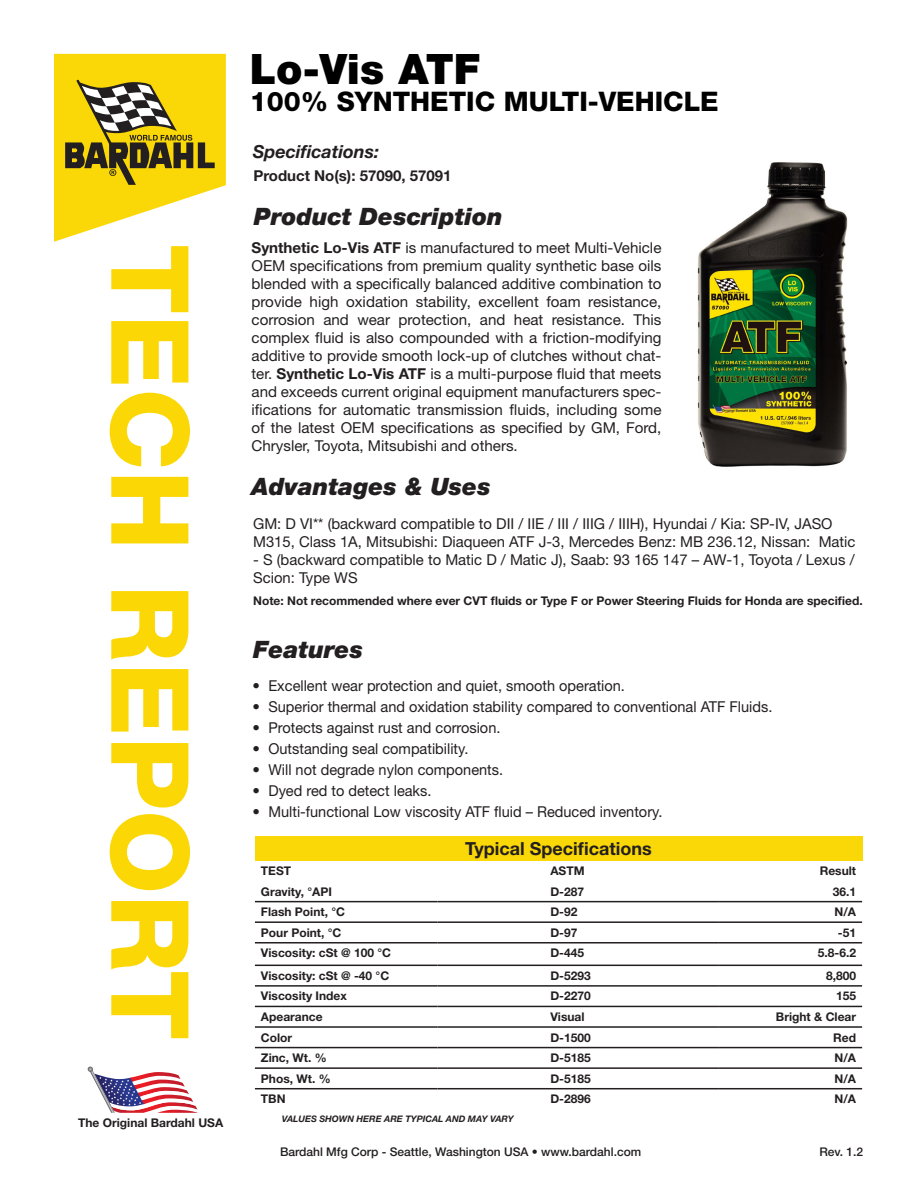
<style>
.page{position:relative;width:918px;height:1188px;background:#fff}
.page>*{position:absolute;margin:0;border:0;box-sizing:border-box;transform-origin:0 0}
.t1{font:800 108px "Helvetica Neue LT Std";color:#fbd805}
.t2{font:900 42px "Helvetica Neue LT Std";color:#000}
.t3{font:800 27px "Helvetica Neue LT Std";color:#000}
.t4{font:italic 900 24px "Helvetica Neue LT Std";color:#231f20}
.t5{font:700 18px "Helvetica Neue LT Std";color:#231f20}
.t6{font:italic 700 18px "Helvetica Neue LT Std";color:#231f20}
.t7{font:15px/18px "Helvetica Neue LT Std";color:#231f20}
.t8{font:700 15px "Helvetica Neue LT Std";color:#231f20}
.t9{font:700 12px "Helvetica Neue LT Std";color:#231f20}
.t10{font:500 12px "Helvetica Neue LT Std";color:#231f20}
.t11{font:italic 700 9px "Helvetica Neue LT Std";color:#231f20}
.s1{font-weight:700}
</style>
<div class="page">
<svg style="left:54px;top:54px;width:172px;height:188px"></svg>
<svg style="left:88px;top:1067px;width:110px;height:46px"></svg>
<div style="left:255px;top:836px;width:607px;height:25px;background:#fad706"></div>
<hr style="left:255px;top:901px;width:183px;height:1px;background:#231f20">
<hr style="left:438px;top:901px;width:280px;height:1px;background:#231f20">
<hr style="left:718px;top:901px;width:144px;height:1px;background:#231f20">
<hr style="left:255px;top:921px;width:183px;height:2px;background:#231f20">
<hr style="left:438px;top:921px;width:280px;height:2px;background:#231f20">
<hr style="left:718px;top:921px;width:144px;height:2px;background:#231f20">
<hr style="left:255px;top:942px;width:183px;height:2px;background:#231f20">
<hr style="left:438px;top:942px;width:280px;height:2px;background:#231f20">
<hr style="left:718px;top:942px;width:144px;height:2px;background:#231f20">
<hr style="left:255px;top:965px;width:183px;height:1px;background:#231f20">
<hr style="left:438px;top:965px;width:280px;height:1px;background:#231f20">
<hr style="left:718px;top:965px;width:144px;height:1px;background:#231f20">
<hr style="left:255px;top:985px;width:183px;height:2px;background:#231f20">
<hr style="left:438px;top:985px;width:280px;height:2px;background:#231f20">
<hr style="left:718px;top:985px;width:144px;height:2px;background:#231f20">
<hr style="left:255px;top:1006px;width:183px;height:1px;background:#231f20">
<hr style="left:438px;top:1006px;width:280px;height:1px;background:#231f20">
<hr style="left:718px;top:1006px;width:144px;height:1px;background:#231f20">
<hr style="left:255px;top:1026px;width:183px;height:2px;background:#231f20">
<hr style="left:438px;top:1026px;width:280px;height:2px;background:#231f20">
<hr style="left:718px;top:1026px;width:144px;height:2px;background:#231f20">
<hr style="left:255px;top:1047px;width:183px;height:1px;background:#231f20">
<hr style="left:438px;top:1047px;width:280px;height:1px;background:#231f20">
<hr style="left:718px;top:1047px;width:144px;height:1px;background:#231f20">
<hr style="left:255px;top:1067px;width:183px;height:2px;background:#231f20">
<hr style="left:438px;top:1067px;width:280px;height:2px;background:#231f20">
<hr style="left:718px;top:1067px;width:144px;height:2px;background:#231f20">
<hr style="left:255px;top:1088px;width:183px;height:1px;background:#231f20">
<hr style="left:438px;top:1088px;width:280px;height:1px;background:#231f20">
<hr style="left:718px;top:1088px;width:144px;height:1px;background:#231f20">
<img style="left:697px;top:162px;width:151px;height:305px">
<p class="t1" style="left:214px;top:244px;width:797px;rotate:90deg">TECH REPORT</p>
<p class="t9" style="left:78px;top:1115px;width:147px">The Original Bardahl USA</p>
<p class="t2" style="left:250px;top:44px;width:232px">Lo-Vis ATF</p>
<p class="t3" style="left:250px;top:86px;width:471px">100% SYNTHETIC MULTI-VEHICLE</p>
<p class="t6" style="left:253px;top:141px;width:128px">Specifications:</p>
<p class="t8" style="left:253px;top:166px;width:200px">Product No(s): 57090, 57091</p>
<p class="t4" style="left:254px;top:201px;width:250px">Product Description</p>
<p class="t7" style="left:252px;top:238px;width:411px;text-align:justify"><span class="s1">Synthetic Lo-Vis ATF</span> is manufactured to meet Multi-Vehicle OEM specifications from premium quality synthetic base oils blended with a specifically balanced additive combination to provide high oxidation stability, excellent foam resistance, corrosion and wear protection, and heat resistance. This complex fluid is also compounded with a friction-modifying additive to provide smooth lock-up of clutches without chat&shy;ter. <span class="s1">Synthetic Lo-Vis ATF</span> is a multi-purpose fluid that meets and exceeds current original equipment manufacturers spec&shy;ifications for automatic transmission fluids, including some of the latest OEM specifications as specified by GM, Ford, Chrysler, Toyota, Mitsubishi and others.</p>
<p class="t4" style="left:252px;top:472px;width:241px">Advantages &amp; Uses</p>
<p class="t7" style="left:253px;top:514px;width:604px">GM: D VI** (backward compatible to DII / IIE / III / IIIG / IIIH), Hyundai / Kia: SP-IV, JASO<br>M315, Class 1A, Mitsubishi: Diaqueen ATF J-3, Mercedes Benz: MB 236.12, Nissan: Matic</p>
<p class="t7" style="left:253px;top:550px;width:603px">- S (backward compatible to Matic D / Matic J), Saab: 93 165 147 – AW-1, Toyota / Lexus /<br>Scion: Type WS</p>
<p class="t9" style="left:253px;top:593px;width:611px">Note: Not recommended where ever CVT fluids or Type F or Power Steering Fluids for Honda are specified.</p>
<p class="t4" style="left:253px;top:635px;width:111px">Features</p>
<p class="t7" style="left:253px;top:677px;width:374px">• Excellent wear protection and quiet, smooth operation.</p>
<p class="t7" style="left:253px;top:698px;width:521px">• Superior thermal and oxidation stability compared to conventional ATF Fluids.</p>
<p class="t7" style="left:253px;top:719px;width:249px">• Protects against rust and corrosion.</p>
<p class="t7" style="left:253px;top:740px;width:217px">• Outstanding seal compatibility.</p>
<p class="t7" style="left:253px;top:761px;width:252px">• Will not degrade nylon components.</p>
<p class="t7" style="left:253px;top:782px;width:180px">• Dyed red to detect leaks.</p>
<p class="t7" style="left:253px;top:803px;width:411px">• Multi-functional Low viscosity ATF fluid – Reduced inventory.</p>
<p class="t5" style="left:465px;top:837px;width:188px">Typical Specifications</p>
<p class="t9" style="left:261px;top:863px;width:32px">TEST</p>
<p class="t9" style="left:550px;top:863px;width:36px">ASTM</p>
<p class="t9" style="left:820px;top:863px;width:38px">Result</p>
<p class="t9" style="left:261px;top:884px;width:73px">Gravity, °API</p>
<p class="t9" style="left:550px;top:884px;width:35px">D-287</p>
<p class="t9" style="left:833px;top:884px;width:25px">36.1</p>
<p class="t9" style="left:261px;top:905px;width:86px">Flash Point, °C</p>
<p class="t9" style="left:550px;top:905px;width:29px">D-92</p>
<p class="t9" style="left:835px;top:905px;width:23px">N/A</p>
<p class="t9" style="left:261px;top:925px;width:82px">Pour Point, °C</p>
<p class="t9" style="left:550px;top:925px;width:29px">D-97</p>
<p class="t9" style="left:838px;top:925px;width:20px">-51</p>
<p class="t9" style="left:261px;top:946px;width:132px">Viscosity: cSt @ 100 °C</p>
<p class="t9" style="left:550px;top:946px;width:35px">D-445</p>
<p class="t9" style="left:818px;top:946px;width:40px">5.8-6.2</p>
<p class="t9" style="left:261px;top:968px;width:130px">Viscosity: cSt @ -40 °C</p>
<p class="t9" style="left:550px;top:968px;width:42px">D-5293</p>
<p class="t9" style="left:826px;top:968px;width:32px">8,800</p>
<p class="t9" style="left:261px;top:989px;width:87px">Viscosity Index</p>
<p class="t9" style="left:550px;top:989px;width:42px">D-2270</p>
<p class="t9" style="left:836px;top:989px;width:22px">155</p>
<p class="t9" style="left:261px;top:1009px;width:63px">Apearance</p>
<p class="t9" style="left:550px;top:1009px;width:36px">Visual</p>
<p class="t9" style="left:776px;top:1009px;width:82px">Bright &amp; Clear</p>
<p class="t9" style="left:261px;top:1030px;width:33px">Color</p>
<p class="t9" style="left:550px;top:1030px;width:42px">D-1500</p>
<p class="t9" style="left:833px;top:1030px;width:24px">Red</p>
<p class="t9" style="left:261px;top:1050px;width:67px">Zinc, Wt. %</p>
<p class="t9" style="left:550px;top:1050px;width:42px">D-5185</p>
<p class="t9" style="left:835px;top:1050px;width:23px">N/A</p>
<p class="t9" style="left:261px;top:1071px;width:71px">Phos, Wt. %</p>
<p class="t9" style="left:550px;top:1071px;width:42px">D-5185</p>
<p class="t9" style="left:835px;top:1071px;width:23px">N/A</p>
<p class="t9" style="left:261px;top:1092px;width:26px">TBN</p>
<p class="t9" style="left:550px;top:1092px;width:42px">D-2896</p>
<p class="t9" style="left:835px;top:1092px;width:23px">N/A</p>
<p class="t11" style="left:282px;top:1113px;width:234px">VALUES SHOWN HERE ARE TYPICAL AND MAY VARY</p>
<p class="t10" style="left:280px;top:1145px;width:363px">Bardahl Mfg Corp - Seattle, Washington USA • www.bardahl.com</p>
<p class="t10" style="left:819px;top:1145px;width:45px">Rev. 1.2</p>
</div>
